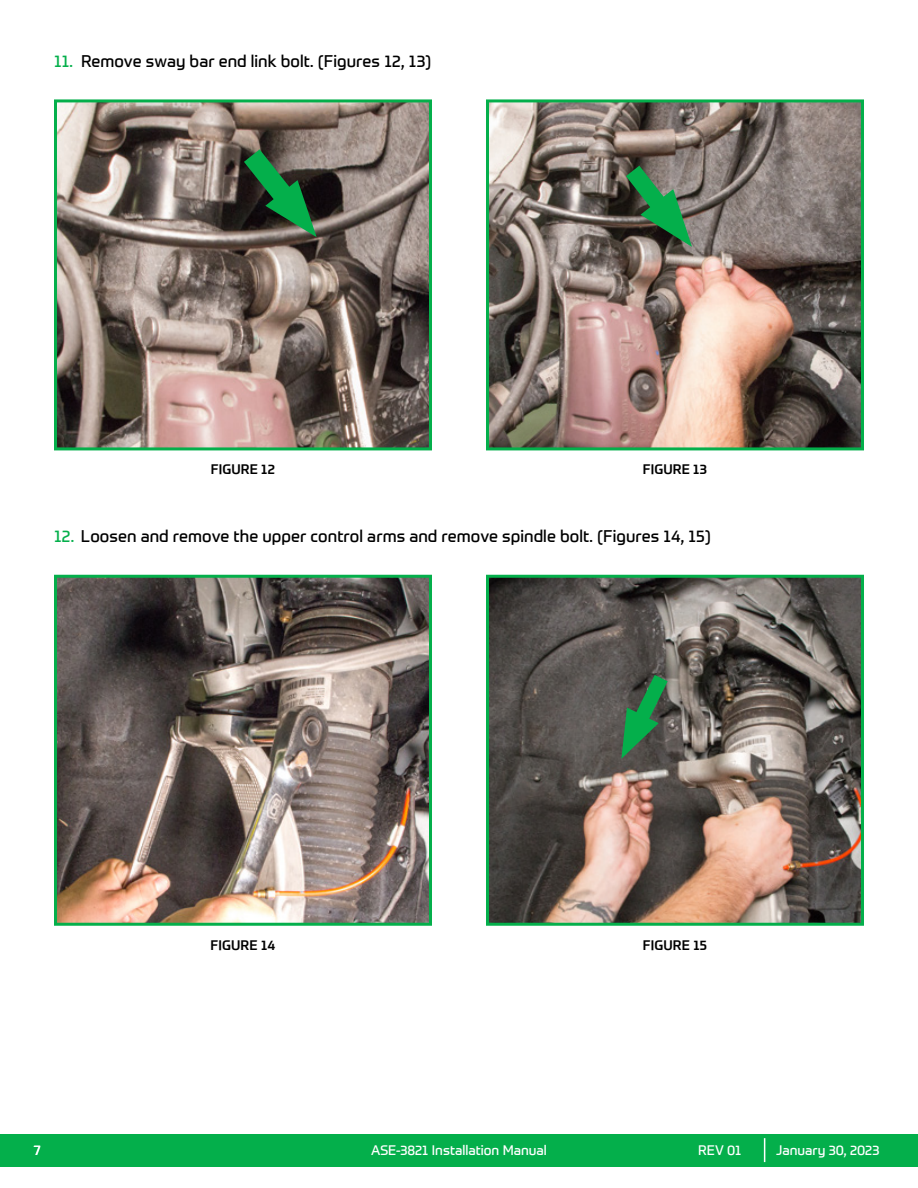
<style>
.page{position:relative;width:918px;height:1188px;background:#fff}
.page>*{position:absolute;margin:0;border:0;box-sizing:border-box;transform-origin:0 0}
.t1{font:16.5px "Prometo";letter-spacing:.005em;color:#000}
.t2{font:13.5px "Prometo";color:#fff}
.t3{font:500 13.5px "Prometo";letter-spacing:.015em;color:#000}
.s1{color:#04af4b}
</style>
<div class="page">
<div style="left:0;top:1134px;width:918px;height:32px;background:#04af4b"></div>
<svg style="left:764px;top:1138px;width:1px;height:24px"></svg>
<img style="left:58px;top:103px;width:370px;height:343px">
<svg style="left:224px;top:128px;width:99px;height:110px;background:#435b44"></svg>
<div style="left:54px;top:99px;width:378px;height:351px;border:3px solid #04af4b"></div>
<img style="left:490px;top:103px;width:370px;height:343px">
<svg style="left:609px;top:147px;width:86px;height:100px;background:#4d694e"></svg>
<div style="left:486px;top:99px;width:378px;height:351px;border:3px solid #04af4b"></div>
<img style="left:58px;top:579px;width:370px;height:343px">
<div style="left:54px;top:575px;width:378px;height:351px;border:3px solid #04af4b"></div>
<img style="left:490px;top:579px;width:370px;height:343px">
<svg style="left:615px;top:659px;width:66px;height:100px;background:#476950"></svg>
<div style="left:486px;top:575px;width:378px;height:351px;border:3px solid #04af4b"></div>
<p class="t1" style="left:54px;top:51px;width:379px"><span class="s1">11.</span> Remove sway bar end link bolt. (Figures 12, 13)</p>
<p class="t3" style="left:211px;top:461px;width:66px">FIGURE 12</p>
<p class="t3" style="left:643px;top:461px;width:66px">FIGURE 13</p>
<p class="t1" style="left:54px;top:526px;width:658px"><span class="s1">12.</span> Loosen and remove the upper control arms and remove spindle bolt. (Figures 14, 15)</p>
<p class="t3" style="left:211px;top:937px;width:66px">FIGURE 14</p>
<p class="t3" style="left:643px;top:937px;width:66px">FIGURE 15</p>
<p class="t2" style="left:34px;top:1142px;width:9px">7</p>
<p class="t2" style="left:371px;top:1142px;width:177px">ASE-3821 Installation Manual</p>
<p class="t2" style="left:698px;top:1142px;width:45px">REV 01</p>
<p class="t2" style="left:776px;top:1142px;width:105px">January 30, 2023</p>
</div>
